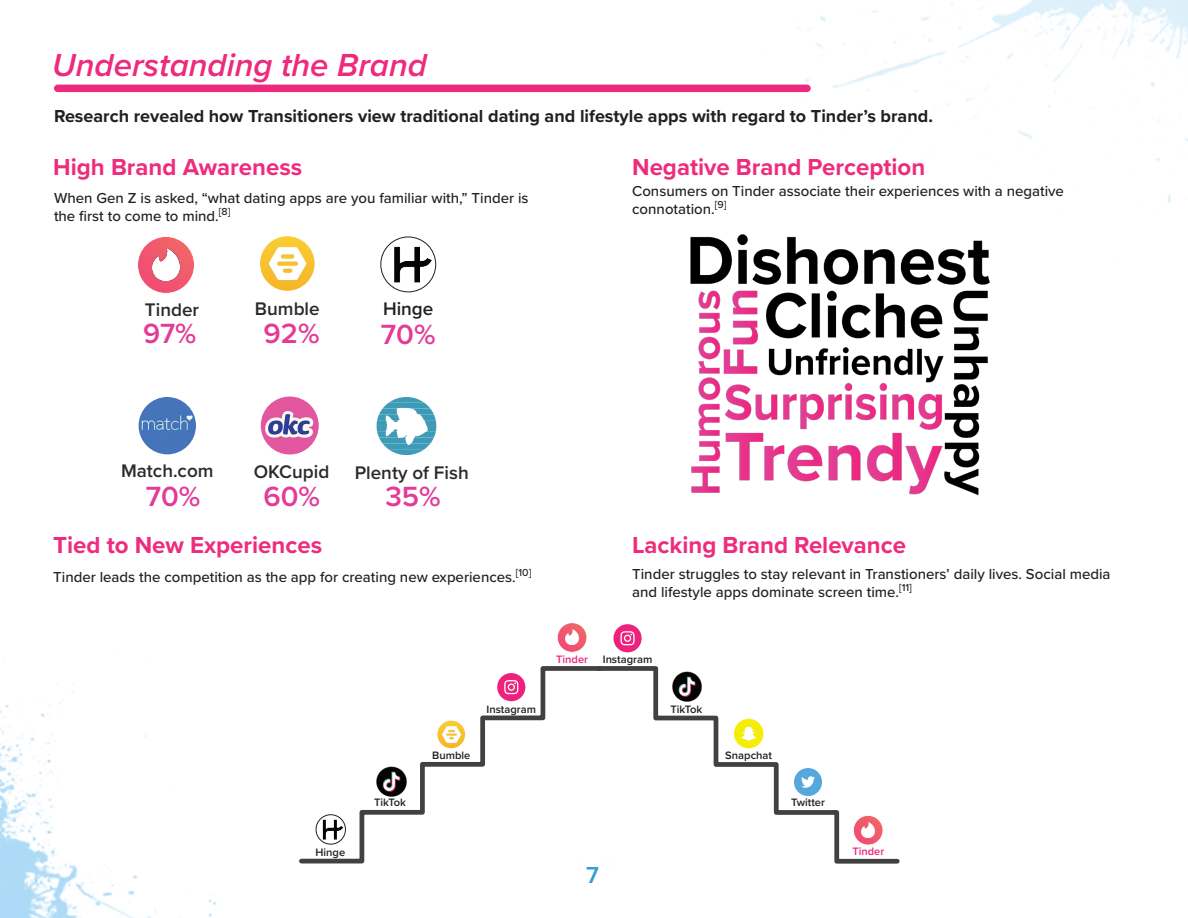
<style>
.page{position:relative;width:1188px;height:918px;background:#fff}
.page>*{position:absolute;margin:0;border:0;box-sizing:border-box;transform-origin:0 0}
.t1{font:italic 600 33px "Proxima Nova";color:#ee2a7d}
.t2{font:600 28.8px "Proxima Nova";color:#e33b97}
.t3{font:700 24px "Proxima Nova";color:#ee2c7d}
.t4{font:600 24px "Proxima Nova";color:#32a0d1}
.t5{font:600 18.9px "Proxima Nova";color:#2a2b2b}
.t6{font:600 18.9px "Proxima Nova";color:#231f20}
.t7{font:700 18px "Proxima Nova";color:#231f20}
.t8{font:500 15px "Proxima Nova";color:#231f20}
.t9{font:600 11.1px "Proxima Nova";color:#231f20}
.t10{font:600 11.1px "Proxima Nova";color:#ee227d}
.t11{font:500 10.5px "Proxima Nova";color:#231f20}
</style>
<div class="page">
<img style="left:0;top:0;width:1188px;height:918px">
<svg style="left:557px;top:623px;width:30px;height:29px"></svg>
<div style="left:557px;top:622px;width:30px;height:30px;border:1px solid #fff;border-radius:50%"></div>
<svg style="left:299px;top:664px;width:295px;height:200px"></svg>
<svg style="left:594px;top:664px;width:306px;height:200px"></svg>
<div style="left:613px;top:624px;width:29px;height:28px;background:#ee227d;border-radius:50%"></div>
<svg style="left:621px;top:631px;width:14px;height:14px"></svg>
<div style="left:734px;top:719px;width:29px;height:29px;background:#f5ec09;border-radius:50%"></div>
<svg style="left:741px;top:727px;width:15px;height:14px"></svg>
<div style="left:794px;top:768px;width:28px;height:28px;background:#56a7dc;border-radius:50%"></div>
<svg style="left:801px;top:776px;width:14px;height:12px"></svg>
<svg style="left:853px;top:815px;width:30px;height:30px"></svg>
<div style="left:853px;top:815px;width:30px;height:30px;border:1px solid #fff;border-radius:50%"></div>
<img style="left:861px;top:822px;width:15px;height:15px">
<img style="left:671px;top:671px;width:32px;height:33px">
<img style="left:565px;top:630px;width:15px;height:15px">
<img style="left:376px;top:766px;width:31px;height:33px">
<img style="left:686px;top:228px;width:337px;height:279px">
<svg style="left:138px;top:236px;width:57px;height:57px"></svg>
<div style="left:137px;top:236px;width:58px;height:58px;border:1px solid #fff;border-radius:50%"></div>
<img style="left:152px;top:249px;width:28px;height:32px">
<img style="left:260px;top:236px;width:55px;height:55px;border-radius:27px">
<div style="left:381px;top:237px;width:55px;height:55px;background:#fff;border-radius:50%"></div>
<div style="left:380px;top:237px;width:56px;height:55px;border:1px solid #231f20;border-radius:50%"></div>
<img style="left:394px;top:244px;width:39px;height:40px">
<img style="left:139px;top:397px;width:57px;height:57px;border-radius:29px">
<img style="left:261px;top:397px;width:58px;height:58px;border-radius:29px">
<img style="left:389px;top:397px;width:35px;height:6px">
<img style="left:383px;top:403px;width:47px;height:6px">
<img style="left:379px;top:409px;width:55px;height:5px">
<img style="left:377px;top:414px;width:59px;height:24px">
<img style="left:379px;top:438px;width:55px;height:5px">
<img style="left:382px;top:443px;width:48px;height:6px">
<img style="left:388px;top:449px;width:37px;height:6px">
<p class="t1" style="left:52px;top:41px;width:376px">Understanding the Brand</p>
<p class="t7" style="left:54px;top:103px;width:880px">Research revealed how Transitioners view traditional dating and lifestyle apps with regard to Tinder’s brand.</p>
<p class="t3" style="left:53px;top:149px;width:250px">High Brand Awareness</p>
<p class="t3" style="left:632px;top:149px;width:295px">Negative Brand Perception</p>
<p class="t8" style="left:632px;top:180px;width:433px">Consumers on Tinder associate their experiences with a negative</p>
<p class="t8" style="left:632px;top:198px;width:84px">connotation.</p>
<p class="t8" style="left:54px;top:187px;width:476px">When Gen Z is asked, “what dating apps are you familiar with,” Tinder is</p>
<p class="t11" style="left:715px;top:197px;width:13px">[9]</p>
<p class="t8" style="left:54px;top:205px;width:178px">the first to come to mind.<sup>[8]</sup></p>
<p class="t5" style="left:145px;top:296px;width:56px">Tinder</p>
<p class="t5" style="left:255px;top:295px;width:66px">Bumble</p>
<p class="t6" style="left:383px;top:295px;width:52px">Hinge</p>
<p class="t2" style="left:143px;top:312px;width:55px">97%</p>
<p class="t2" style="left:264px;top:312px;width:57px">92%</p>
<p class="t2" style="left:381px;top:313px;width:56px">70%</p>
<p class="t5" style="left:121px;top:457px;width:94px">Match.com</p>
<p class="t5" style="left:254px;top:458px;width:77px">OKCupid</p>
<p class="t5" style="left:355px;top:459px;width:116px">Plenty of Fish</p>
<p class="t2" style="left:146px;top:475px;width:56px">70%</p>
<p class="t2" style="left:263px;top:475px;width:58px">60%</p>
<p class="t2" style="left:385px;top:475px;width:57px">35%</p>
<p class="t3" style="left:53px;top:528px;width:270px">Tied to New Experiences</p>
<p class="t8" style="left:53px;top:565px;width:480px">Tinder leads the competition as the app for creating new experiences.<sup>[10]</sup></p>
<p class="t3" style="left:632px;top:527px;width:275px">Lacking Brand Relevance</p>
<p class="t8" style="left:632px;top:563px;width:480px">Tinder struggles to stay relevant in Transtioners’ daily lives. Social media</p>
<p class="t8" style="left:632px;top:581px;width:281px">and lifestyle apps dominate screen time.<sup>[11]</sup></p>
<p class="t9" style="left:316px;top:844px;width:31px">Hinge</p>
<p class="t9" style="left:374px;top:794px;width:33px">TikTok</p>
<p class="t9" style="left:432px;top:747px;width:40px">Bumble</p>
<p class="t9" style="left:487px;top:701px;width:51px">Instagram</p>
<p class="t10" style="left:556px;top:651px;width:33px">Tinder</p>
<p class="t9" style="left:603px;top:651px;width:51px">Instagram</p>
<p class="t9" style="left:670px;top:701px;width:33px">TikTok</p>
<p class="t9" style="left:725px;top:747px;width:48px">Snapchat</p>
<p class="t9" style="left:791px;top:794px;width:36px">Twitter</p>
<p class="t4" style="left:586px;top:864px;width:14px">7</p>
<p class="t10" style="left:852px;top:843px;width:33px">Tinder</p>
</div>
